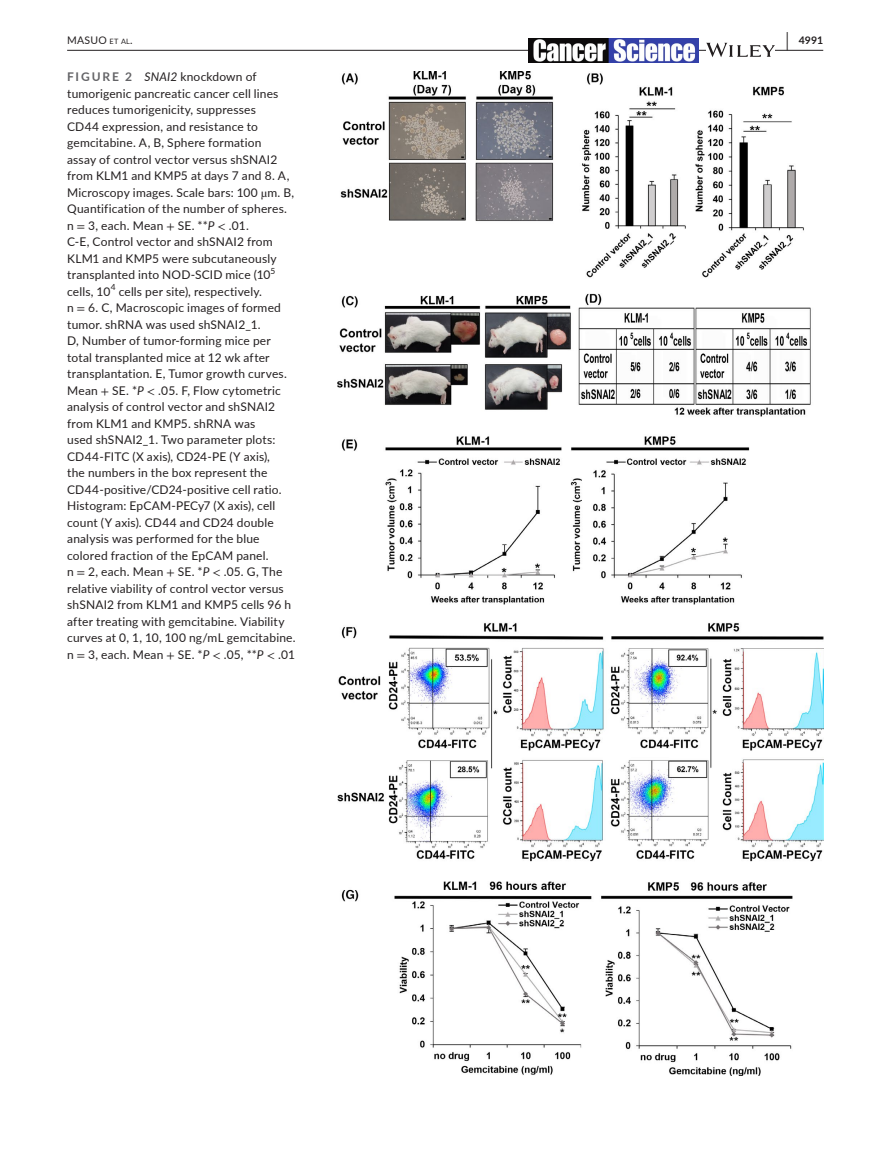
<style>
.page{position:relative;width:893px;height:1174px;background:#fff}
.page>*{position:absolute;margin:0;border:0;box-sizing:border-box;transform-origin:0 0}
.t1{font:700 19.5px "Lato";color:#231f20;scale:.48 1}
.t2{font:12px/16.5px "Lato";letter-spacing:.015em;color:#231f20}
.t3{font:10.5px "Lato";letter-spacing:.02em;color:#231f20}
.t4{font:700 10.5px "Lato";color:#231f20}
.s1{font-size:7.35px}
.s2{font-weight:700;color:#636366}
.s3{font-style:italic}
.s4{font-family:"STIX"}
</style>
<div class="page">
<hr style="left:67px;top:50px;width:756px;height:1px;background:#231f20">
<img style="left:528px;top:38px;width:170px;height:24px">
<svg style="left:706px;top:43px;width:69px;height:14px"></svg>
<img style="left:337px;top:72px;width:486px;height:1003px">
<h1 class="t1" style="left:786px;top:25px;width:7px">|</h1>
<p class="t3" style="left:67px;top:33px;width:67px">MASUO <span class="s1">et al</span>.</p>
<p class="t4" style="left:799px;top:33px;width:26px">4991</p>
<p class="t2" style="left:67px;top:68px;width:230px"><span class="s2">FIGURE 2</span> <span class="s3">SNAI2</span> knockdown of tumorigenic pancreatic cancer cell lines reduces tumorigenicity, suppresses<br>CD44 expression, and resistance to gemcitabine. A, B, Sphere formation<br>assay of control vector versus shSNAI2 from KLM1 and KMP5 at days 7 and 8. A, Microscopy images. Scale bars: 100 <span class="s4">µ</span>m. B, Quantification of the number of spheres. n <span class="s4">=</span> 3, each. Mean <span class="s4">+</span> SE. **<span class="s3">P</span> <span class="s4">&lt;</span> .01.<br>C-E, Control vector and shSNAI2 from KLM1 and KMP5 were subcutaneously transplanted into NOD-SCID mice (10<sup>5 </sup>cells, 10<sup>4</sup> cells per site), respectively.<br>n <span class="s4">=</span> 6. C, Macroscopic images of formed tumor. shRNA was used shSNAI2_1.<br>D, Number of tumor-forming mice per total transplanted mice at 12 wk after transplantation. E, Tumor growth curves.<br>Mean <span class="s4">+</span> SE. *<span class="s3">P</span> <span class="s4">&lt;</span> .05. F, Flow cytometric analysis of control vector and shSNAI2 from KLM1 and KMP5. shRNA was<br>used shSNAI2_1. Two parameter plots:<br>CD44-FITC (X axis), CD24-PE (Y axis),<br>the numbers in the box represent the CD44-positive/CD24-positive cell ratio.<br>Histogram: EpCAM-PECy7 (X axis), cell count (Y axis). CD44 and CD24 double analysis was performed for the blue colored fraction of the EpCAM panel.<br>n <span class="s4">=</span> 2, each. Mean <span class="s4">+</span> SE. *<span class="s3">P</span> <span class="s4">&lt;</span> .05. G, The relative viability of control vector versus shSNAI2 from KLM1 and KMP5 cells 96 h after treating with gemcitabine. Viability curves at 0, 1, 10, 100 ng/mL gemcitabine. n <span class="s4">=</span> 3, each. Mean <span class="s4">+</span> SE. *<span class="s3">P</span> <span class="s4">&lt;</span> .05, **<span class="s3">P</span> <span class="s4">&lt;</span> .01</p>
</div>
